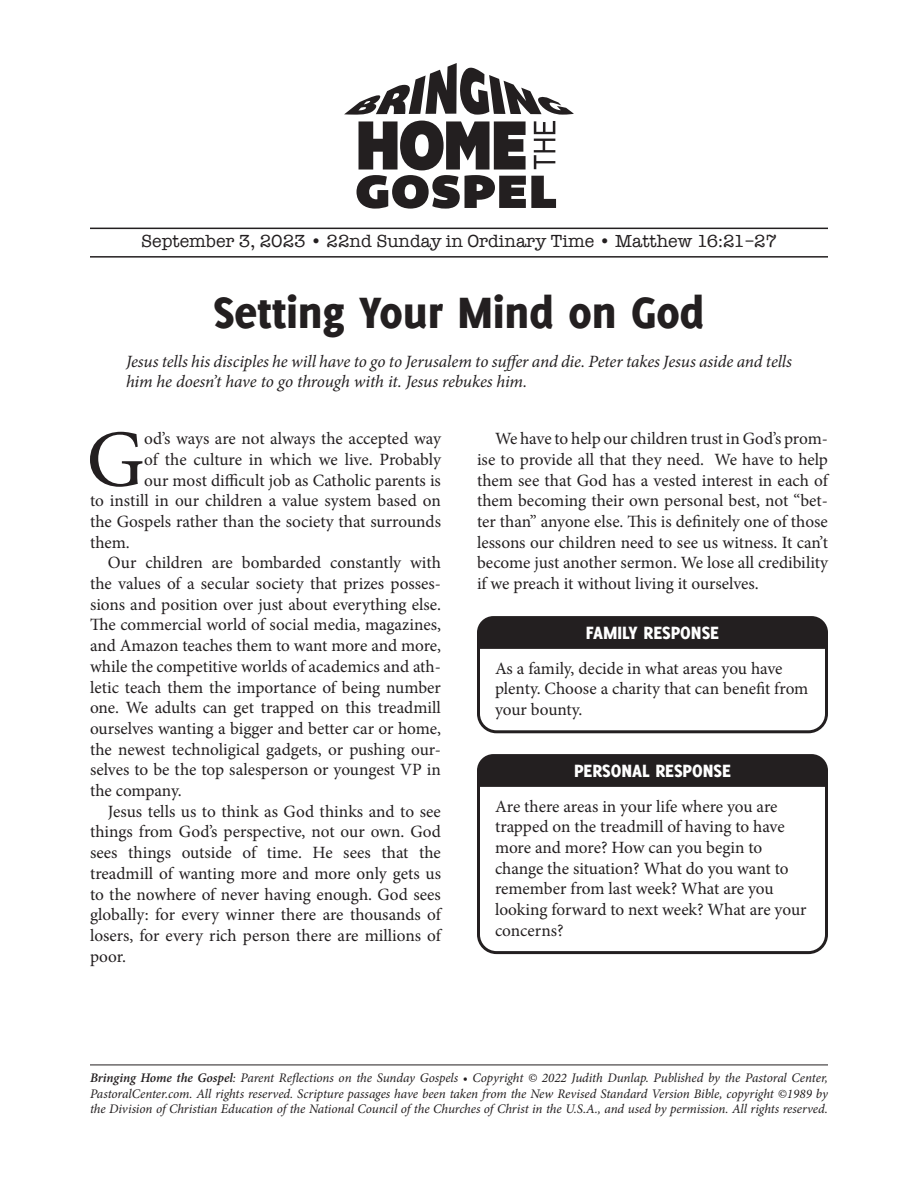
<style>
.page{position:relative;width:918px;height:1188px;background:#fff}
.page>*{position:absolute;margin:0;border:0;box-sizing:border-box;transform-origin:0 0}
.t1{font:81px "Minion Pro";color:#231f20}
.t2{font:800 48px "Delicious";color:#231f20}
.t3{font:800 19.5px "Delicious";color:#fff}
.t4{font:18px "American Typewriter";color:#231f20}
.t5{font:17.25px/20.7px "Minion Pro";color:#231f20}
.t6{font:italic 17.25px/20.7px "Minion Pro";letter-spacing:-.01em;color:#231f20}
.t7{font:italic 13.2px/15.8px "Minion Pro";letter-spacing:-.005em;color:#231f20;text-align:justify}
.s1{font-weight:600}
</style>
<div class="page">
<hr style="left:90px;top:1065px;width:738px;height:1px;background:#231f20">
<svg style="left:357px;top:121px;width:199px;height:88px"></svg>
<svg style="left:344px;top:63px;width:230px;height:52px"></svg>
<hr style="left:90px;top:228px;width:738px;height:1px;background:#231f20">
<hr style="left:90px;top:256px;width:738px;height:2px;background:#231f20">
<svg style="left:477px;top:616px;width:351px;height:118px"></svg>
<div style="left:477px;top:754px;width:351px;height:27px;background:#231f20"></div>
<svg style="left:477px;top:781px;width:351px;height:174px"></svg>
<p class="t4" style="left:141px;top:227px;width:637px">September 3, 2023 • 22nd Sunday in Ordinary Time • Matthew 16:21–27</p>
<h2 class="t2" style="left:214px;top:285px;width:492px">Setting Your Mind on God</h2>
<p class="t6" style="left:126px;top:351px;width:668px">Jesus tells his disciples he will have to go to Jerusalem to suffer and die. Peter takes Jesus aside and tells him he doesn’t have to go through with it. Jesus rebukes him.</p>
<h1 class="t1" style="left:86px;top:405px;width:59px">G</h1>
<p class="t5" style="left:144px;top:428px;width:298px">od’s ways are not always the accepted way</p>
<p class="t5" style="left:477px;top:428px;width:353px;text-align:justify;text-indent:18px">We have to help our children trust in God’s prom&shy;ise to provide all that they need. We have to help them see that God has a vested interest in each of them becoming their own personal best, not “bet&shy;ter than” anyone else. This is definitely one of those lessons our children need to see us witness. It can’t become just another sermon. We lose all credibility if we preach it without living it ourselves.</p>
<p class="t3" style="left:586px;top:622px;width:135px">FAMILY RESPONSE</p>
<p class="t5" style="left:495px;top:658px;width:315px">As a family, decide in what areas you have plenty. Choose a charity that can benefit from your bounty.</p>
<p class="t5" style="left:144px;top:449px;width:298px">of the culture in which we live. Probably</p>
<p class="t5" style="left:144px;top:470px;width:298px">our most difficult job as Catholic parents is</p>
<p class="t5" style="left:90px;top:491px;width:352px">to instill in our children a value system based on</p>
<p class="t5" style="left:90px;top:511px;width:353px">the Gospels rather than the society that surrounds</p>
<p class="t5" style="left:90px;top:532px;width:41px">them.</p>
<p class="t5" style="left:108px;top:553px;width:334px">Our children are bombarded constantly with</p>
<p class="t5" style="left:90px;top:573px;width:353px">the values of a secular society that prizes posses-</p>
<p class="t5" style="left:90px;top:594px;width:353px">sions and position over just about everything else.</p>
<p class="t5" style="left:90px;top:615px;width:353px">The commercial world of social media, magazines,</p>
<p class="t5" style="left:90px;top:635px;width:353px">and Amazon teaches them to want more and more,</p>
<p class="t5" style="left:90px;top:656px;width:352px">while the competitive worlds of academics and ath-</p>
<p class="t5" style="left:90px;top:677px;width:352px">letic teach them the importance of being number</p>
<p class="t5" style="left:90px;top:698px;width:353px">one. We adults can get trapped on this treadmill</p>
<p class="t5" style="left:90px;top:718px;width:353px">ourselves wanting a bigger and better car or home,</p>
<p class="t5" style="left:90px;top:739px;width:353px">the newest technoligical gadgets, or pushing our-</p>
<p class="t5" style="left:90px;top:760px;width:353px">selves to be the top salesperson or youngest VP in</p>
<p class="t5" style="left:90px;top:780px;width:93px">the company.</p>
<p class="t5" style="left:108px;top:801px;width:334px">Jesus tells us to think as God thinks and to see</p>
<p class="t5" style="left:90px;top:822px;width:353px">things from God’s perspective, not our own. God</p>
<p class="t5" style="left:90px;top:842px;width:352px">sees things outside of time. He sees that the</p>
<p class="t5" style="left:90px;top:863px;width:353px">treadmill of wanting more and more only gets us</p>
<p class="t5" style="left:90px;top:884px;width:352px">to the nowhere of never having enough. God sees</p>
<p class="t5" style="left:90px;top:905px;width:352px">globally: for every winner there are thousands of</p>
<p class="t5" style="left:90px;top:925px;width:352px">losers, for every rich person there are millions of</p>
<p class="t5" style="left:90px;top:946px;width:37px">poor.</p>
<p class="t3" style="left:574px;top:760px;width:158px">PERSONAL RESPONSE</p>
<p class="t5" style="left:495px;top:796px;width:313px">Are there areas in your life where you are trapped on the treadmill of having to have more and more? How can you begin to change the situation? What do you want to remember from last week? What are you looking forward to next week? What are your concerns?</p>
<p class="t7" style="left:90px;top:1070px;width:740px"><span class="s1">Bringing Home the Gospel</span>: Parent Reflections on the Sunday Gospels • Copyright © 2022 Judith Dunlap. Published by the Pastoral Center, PastoralCenter.com. All rights reserved. Scripture passages have been taken from the New Revised Standard Version Bible, copyright ©1989 by the Division of Christian Education of the National Council of the Churches of Christ in the U.S.A., and used by permission. All rights reserved.</p>
</div>
